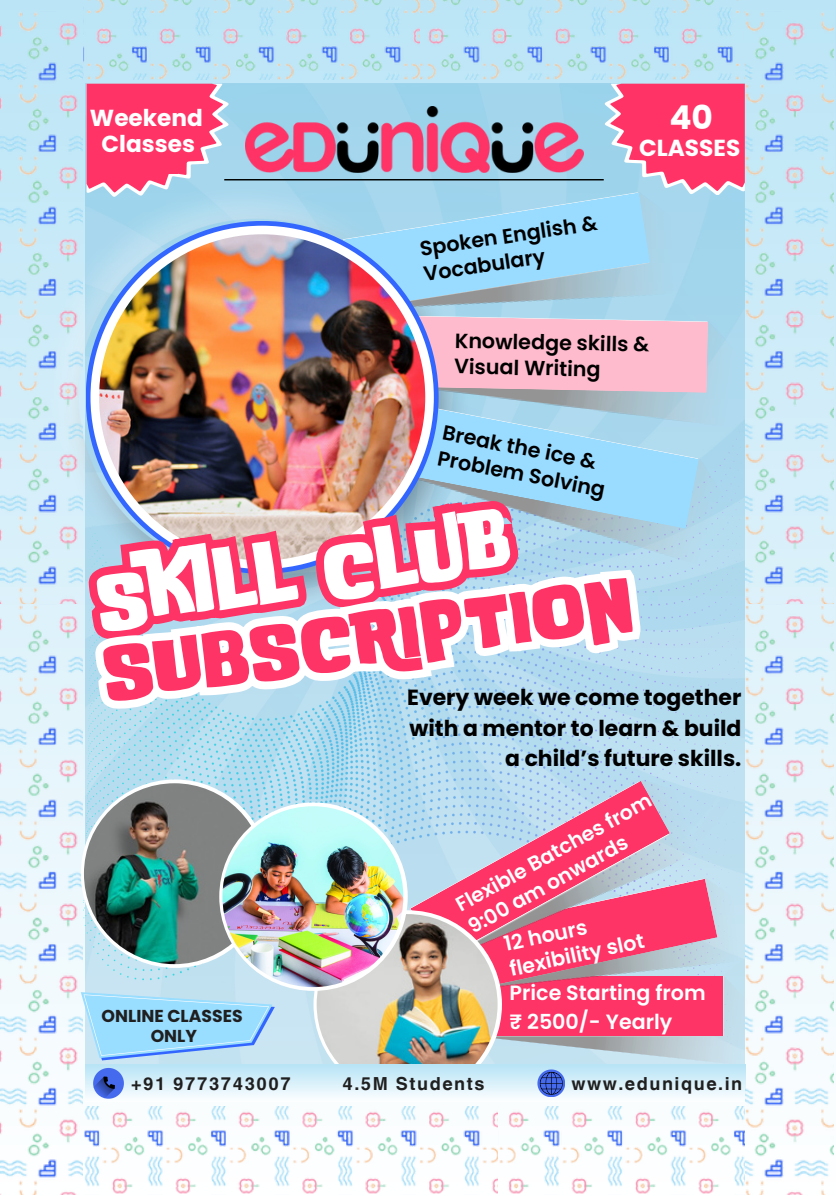
<style>
.page{position:relative;width:836px;height:1196px;background:#fff}
.page>*{position:absolute;margin:0;border:0;box-sizing:border-box;transform-origin:0 0}
.t1{font:700 82.8px "Do Ub Le Ba Ss";color:#fff}
.t2{font:700 81.4px "Do Ub Le Ba Ss";color:#fe3366}
.t3{font:700 32.8px "Poppins";color:#fff}
.t4{font:700 23.2px "Poppins";color:#fff}
.t5{font:700 22px/30.2px "Poppins";color:#000;text-align:right}
.t6{font:600 20.6px/26px "Poppins";color:#000}
.t7{font:600 20.6px/28.4px "Poppins";color:#fff}
.t8{font:600 20.2px/25px "Poppins";color:#fff}
.t9{font:700 18px "Helvetica World";letter-spacing:.085em;color:#201f1f}
.t10{font:700 17.2px/20.6px "Poppins";color:#201f1f;text-align:center}
</style>
<div class="page">
<img style="left:745px;top:11px;width:88px;height:1183px">
<img style="left:0;top:749px;width:69px;height:445px">
<img style="left:655px;top:0;width:90px;height:79px">
<img style="left:663px;top:1106px;width:81px;height:88px">
<img style="left:663px;top:1017px;width:85px;height:47px">
<div style="left:473px;top:976px;width:250px;height:60px;background:#fe3366"></div>
<img style="left:706px;top:873px;width:42px;height:144px">
<svg style="left:706px;top:878px;width:11px;height:111px"></svg>
<img style="left:663px;top:768px;width:43px;height:208px">
<svg style="left:663px;top:781px;width:6px;height:180px"></svg>
<div style="left:86px;top:1065px;width:659px;height:36px;background:linear-gradient(to bottom,#b8e4f6,#f9fdfe)"></div>
<svg style="left:655px;top:427px;width:44px;height:101px;background:#a3daf7"></svg>
<svg style="left:655px;top:316px;width:53px;height:77px;background:#f6bdcf"></svg>
<img style="left:69px;top:480px;width:594px;height:715px">
<img style="left:0;top:0;width:655px;height:749px">
<svg style="left:343px;top:84px;width:401px;height:226px;background:#a6bcd8"></svg>
<div style="left:674px;top:91px;width:64px;height:86px;background:#f36"></div>
<div style="left:634px;top:91px;width:84px;height:68px;background:#f36"></div>
<svg style="left:87px;top:84px;width:142px;height:112px;background:#dc88aa"></svg>
<div style="left:134px;top:91px;width:65px;height:63px;background:#f36"></div>
<div style="left:93px;top:104px;width:85px;height:70px;background:#f36"></div>
<p class="t4" style="left:90px;top:101px;width:114px">Weekend</p>
<p class="t3" style="left:669px;top:94px;width:45px">40</p>
<p class="t4" style="left:102px;top:128px;width:95px">Classes</p>
<h3 class="t4" style="left:639px;top:131px;width:103px">CLASSES</h3>
<p class="t6" style="left:418px;top:235px;width:180px;rotate:-8deg">Spoken English &amp;<br>Vocabulary</p>
<h5 class="t6" style="left:455px;top:328px;width:196px;rotate:1deg">Knowledge skills &amp;<br>Visual Writing</h5>
<p class="t6" style="left:445px;top:419px;width:158px;rotate:11deg">Break the ice &amp;</p>
<p class="t6" style="left:440px;top:445px;width:172px;rotate:11deg">Problem Solving</p>
<p class="t1" style="left:89px;top:548px;width:419px;rotate:-8deg">Skill Club</p>
<h4 class="t2" style="left:96px;top:620px;width:536px;rotate:-8deg">SUBSCRIPTION</h4>
<p class="t5" style="left:407px;top:682px;width:336px">Every week we come together with a mentor to learn &amp; build a child’s future skills.</p>
<p class="t8" style="left:451px;top:895px;width:222px;rotate:-29deg">Flexible Batches from<br>9:00 am onwards</p>
<h5 class="t7" style="left:502px;top:931px;width:139px;line-height:25.4px;rotate:-12deg">12 hours flexibility slot</h5>
<p class="t10" style="left:102px;top:1005px;width:142px">ONLINE CLASSES<br>ONLY</p>
<p class="t9" style="left:131px;top:1068px;width:161px">+91 9773743007</p>
<p class="t9" style="left:342px;top:1068px;width:143px">4.5M Students</p>
<p class="t7" style="left:509px;top:979px;width:198px">Price Starting from ₹ 2500/- Yearly</p>
<p class="t9" style="left:571px;top:1068px;width:172px">www.edunique.in</p>
</div>
